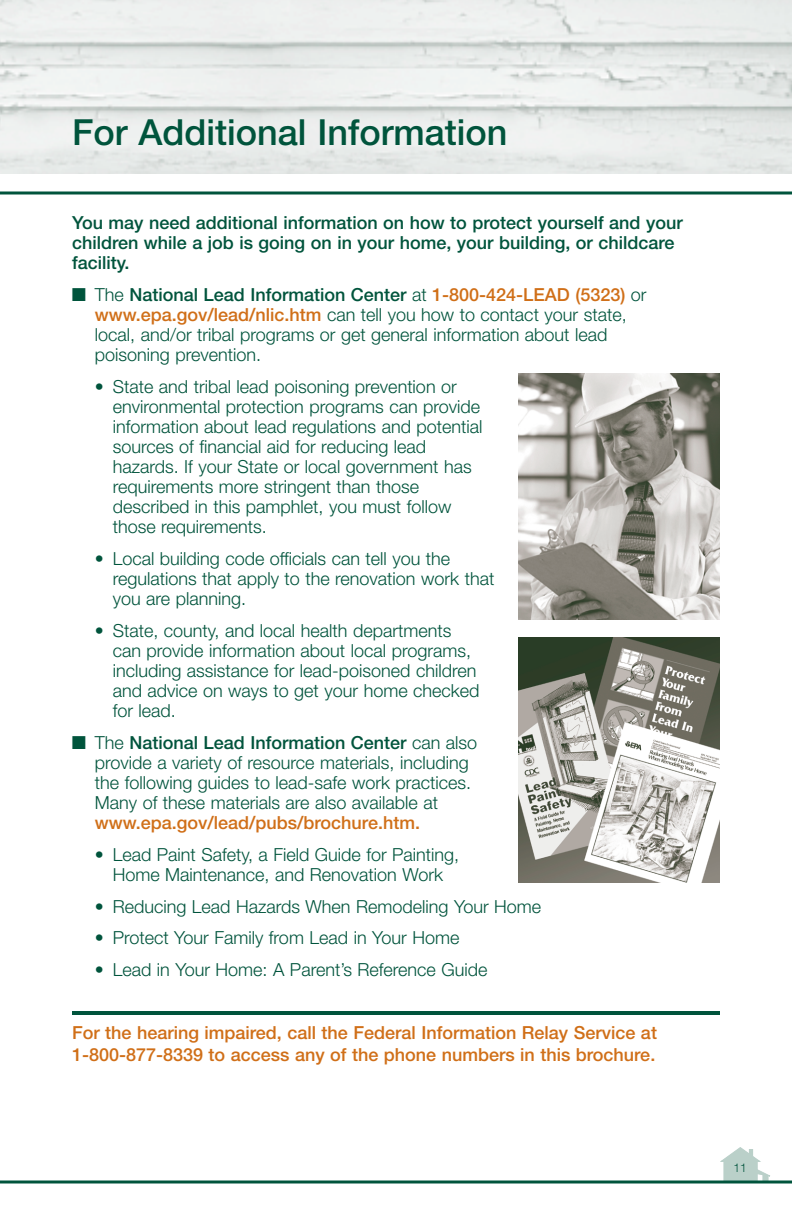
<style>
.page{position:relative;width:792px;height:1224px;background:#fff}
.page>*{position:absolute;margin:0;border:0;box-sizing:border-box;transform-origin:0 0}
.t1{font:500 36px "Helvetica Neue";color:#00543c}
.t2{font:300 18px/20px "Helvetica Neue";color:#00543c}
.t3{font:500 18px/21.6px "Helvetica Neue";color:#d06f18}
.t4{font:500 18px/20px "Helvetica Neue";color:#00543c}
.t5{font:300 12px "Helvetica Neue";color:#00543c}
.s1{font-family:"Monotype Sorts";font-weight:400}
.s2{font-weight:500}
.s3{font-weight:500;color:#d06f18}
</style>
<div class="page">
<svg style="left:721px;top:1147px;width:49px;height:33px"></svg>
<div style="left:741px;top:1160px;width:7px;height:7px;background:#bad0c9"></div>
<div style="left:741px;top:1160px;width:7px;height:8px;border:1px solid #bad0c9"></div>
<div style="left:731px;top:1160px;width:7px;height:7px;background:#bad0c9"></div>
<div style="left:731px;top:1160px;width:7px;height:8px;border:1px solid #bad0c9"></div>
<div style="left:741px;top:1170px;width:7px;height:7px;background:#bad0c9"></div>
<div style="left:731px;top:1170px;width:7px;height:7px;background:#bad0c9"></div>
<hr style="left:0;top:191px;width:792px;height:3px;background:#00543c">
<svg style="left:0;top:1180px;width:792px;height:4px;background:#3f7e6c"></svg>
<img style="left:519px;top:374px;width:201px;height:245px">
<img style="left:519px;top:637px;width:201px;height:246px">
<hr style="left:72px;top:1011px;width:648px;height:4px;background:#00543c">
<h1 class="t1" style="left:72px;top:120px;width:437px">For Additional Information</h1>
<p class="t4" style="left:72px;top:214px;width:612px">You may need additional information on how to protect yourself and your children while a job is going on in your home, your building, or childcare facility.</p>
<p class="t2" style="left:95px;top:286px;width:553px;text-indent:-23px"><span class="s1">■</span> The <span class="s2">National Lead Information Center</span> at <span class="s3">1-800-424-LEAD (5323)</span> or <span class="s3">www.epa.gov/lead/nlic.htm</span> can tell you how to contact your state, local, and/or tribal programs or get general information about lead poisoning prevention.</p>
<p class="t2" style="left:113px;top:378px;width:371px;text-indent:-18px">• State and tribal lead poisoning prevention or environmental protection programs can provide information about lead regulations and potential sources of financial aid for reducing lead hazards. If your State or local government has requirements more stringent than those described in this pamphlet, you must follow those requirements.</p>
<p class="t2" style="left:113px;top:550px;width:383px;text-indent:-18px">• Local building code officials can tell you the regulations that apply to the renovation work that you are planning.</p>
<p class="t2" style="left:113px;top:622px;width:368px;text-indent:-18px">• State, county, and local health departments can provide information about local programs, including assistance for lead-poisoned children and advice on ways to get your home checked for lead.</p>
<p class="t2" style="left:95px;top:734px;width:384px;text-indent:-23px"><span class="s1">■</span> The <span class="s2">National Lead Information Center</span> can also provide a variety of resource materials, including the following guides to lead-safe work practices.<br>Many of these materials are also available at</p>
<p class="t3" style="left:95px;top:813px;width:327px">www.epa.gov/lead/pubs/brochure.htm.</p>
<p class="t2" style="left:95px;top:846px;width:366px;text-align:center">• Lead Paint Safety, a Field Guide for Painting,<br>Home Maintenance, and Renovation Work</p>
<p class="t2" style="left:95px;top:898px;width:448px">• Reducing Lead Hazards When Remodeling Your Home</p>
<p class="t2" style="left:95px;top:930px;width:366px">• Protect Your Family from Lead in Your Home</p>
<p class="t2" style="left:95px;top:962px;width:394px">• Lead in Your Home: A Parent’s Reference Guide</p>
<p class="t3" style="left:72px;top:1024px;width:586px">For the hearing impaired, call the Federal Information Relay Service at<br>1-800-877-8339 to access any of the phone numbers in this brochure.</p>
<p class="t5" style="left:734px;top:1164px;width:15px">11</p>
</div>
